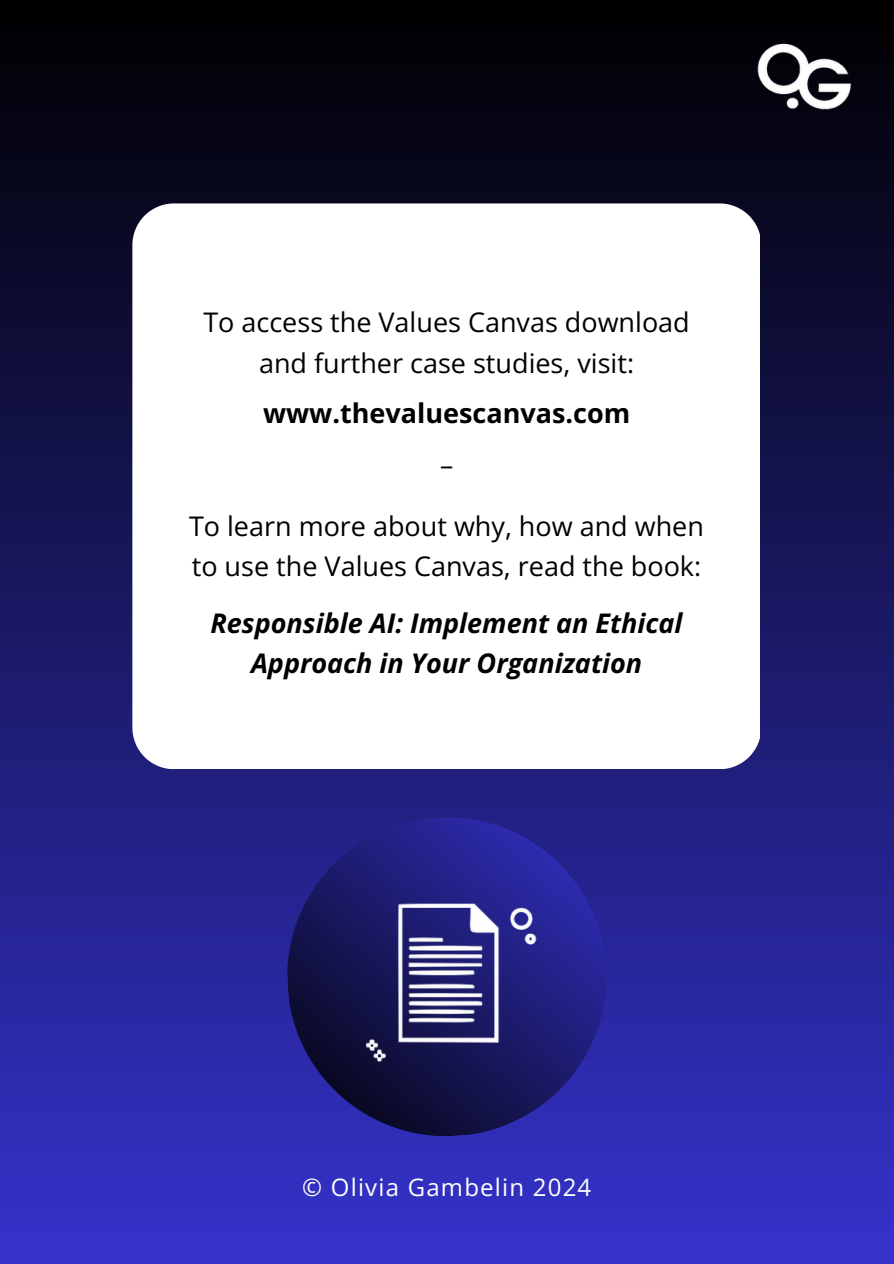
<style>
.page{position:relative;width:894px;height:1264px;background:#fff}
.page>*{position:absolute;margin:0;border:0;box-sizing:border-box;transform-origin:0 0}
.t1{font:27px/40.5px "Open Sans";color:#000;text-align:center}
.t2{font:italic 700 27px/40.5px "Open Sans";color:#000;text-align:center}
.t3{font:700 27px "Open Sans";color:#000}
.t4{font:24px "Open Sans";letter-spacing:.05em;color:#fff}
</style>
<div class="page">
<div style="left:0;top:0;width:893px;height:1263px;background:linear-gradient(to bottom,#000,#3533cc)"></div>
<svg style="left:132px;top:203px;width:628px;height:566px"></svg>
<img style="left:748px;top:28px;width:111px;height:97px">
<svg style="left:279px;top:808px;width:335px;height:336px;background:#211f7f"></svg>
<img style="left:350px;top:886px;width:204px;height:191px">
<h2 class="t1" style="left:203px;top:302px;width:488px">To access the Values Canvas download and further case studies, visit:</h2>
<h1 class="t3" style="left:263px;top:394px;width:369px">www.thevaluescanvas.com</h1>
<h1 class="t3" style="left:441px;top:435px;width:13px">_</h1>
<p class="t1" style="left:189px;top:505px;width:516px;text-align:left">To learn more about why, how and when to use the Values Canvas, read the book:</p>
<h2 class="t2" style="left:210px;top:602px;width:473px">Responsible AI: Implement an Ethical<br>Approach in Your Organization</h2>
<p class="t4" style="left:302px;top:1170px;width:290px">© Olivia Gambelin 2024</p>
</div>
